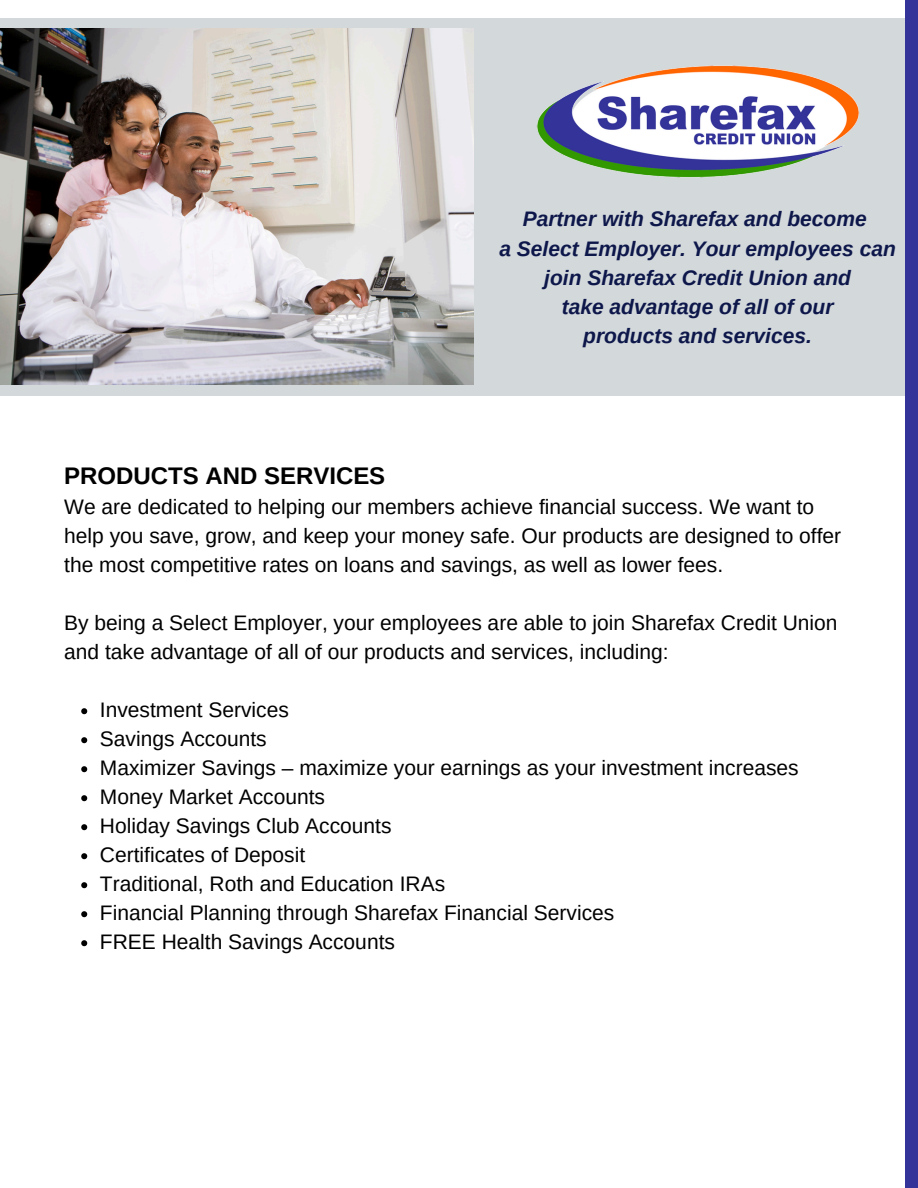
<style>
.page{position:relative;width:918px;height:1188px;background:#fff}
.page>*{position:absolute;margin:0;border:0;box-sizing:border-box;transform-origin:0 0}
.t1{font:700 24px "Arimo";color:#000}
.t2{font:21px/29px "Arimo";color:#000}
.t3{font:italic 700 21px/29.2px "Arimo";color:#0d174a;text-align:center}
</style>
<div class="page">
<svg style="left:81px;top:708px;width:6px;height:6px"></svg>
<svg style="left:81px;top:737px;width:6px;height:6px"></svg>
<svg style="left:81px;top:766px;width:6px;height:6px"></svg>
<svg style="left:81px;top:795px;width:6px;height:6px"></svg>
<svg style="left:81px;top:824px;width:6px;height:6px"></svg>
<svg style="left:81px;top:853px;width:6px;height:6px"></svg>
<svg style="left:81px;top:882px;width:6px;height:6px"></svg>
<svg style="left:81px;top:911px;width:6px;height:6px"></svg>
<svg style="left:81px;top:940px;width:6px;height:6px"></svg>
<div style="left:0;top:18px;width:918px;height:378px;background:#d3d8db"></div>
<img style="left:0;top:29px;width:474px;height:355px">
<div style="left:905px;top:0;width:13px;height:1188px;background:#339"></div>
<img style="left:536px;top:65px;width:324px;height:113px">
<p class="t3" style="left:499px;top:204px;width:398px">Partner with Sharefax and become<br>a Select Employer. Your employees can join Sharefax Credit Union and<br>take advantage of all of our<br>products and services.</p>
<p class="t1" style="left:64px;top:462px;width:323px">PRODUCTS AND SERVICES</p>
<p class="t2" style="left:64px;top:492px;width:778px">We are dedicated to helping our members achieve financial success. We want to help you save, grow, and keep your money safe. Our products are designed to offer the most competitive rates on loans and savings, as well as lower fees.</p>
<h1 class="t2" style="left:64px;top:608px;width:775px">By being a Select Employer, your employees are able to join Sharefax Credit Union and take advantage of all of our products and services, including:</h1>
<p class="t2" style="left:100px;top:695px;width:190px">Investment Services</p>
<p class="t2" style="left:100px;top:724px;width:168px">Savings Accounts</p>
<p class="t2" style="left:100px;top:753px;width:700px">Maximizer Savings – maximize your earnings as your investment increases</p>
<p class="t2" style="left:100px;top:782px;width:227px">Money Market Accounts</p>
<p class="t2" style="left:100px;top:811px;width:293px">Holiday Savings Club Accounts</p>
<p class="t2" style="left:100px;top:840px;width:207px">Certificates of Deposit</p>
<p class="t2" style="left:100px;top:869px;width:347px">Traditional, Roth and Education IRAs</p>
<p class="t2" style="left:100px;top:898px;width:516px">Financial Planning through Sharefax Financial Services</p>
<p class="t2" style="left:100px;top:927px;width:297px">FREE Health Savings Accounts</p>
</div>
